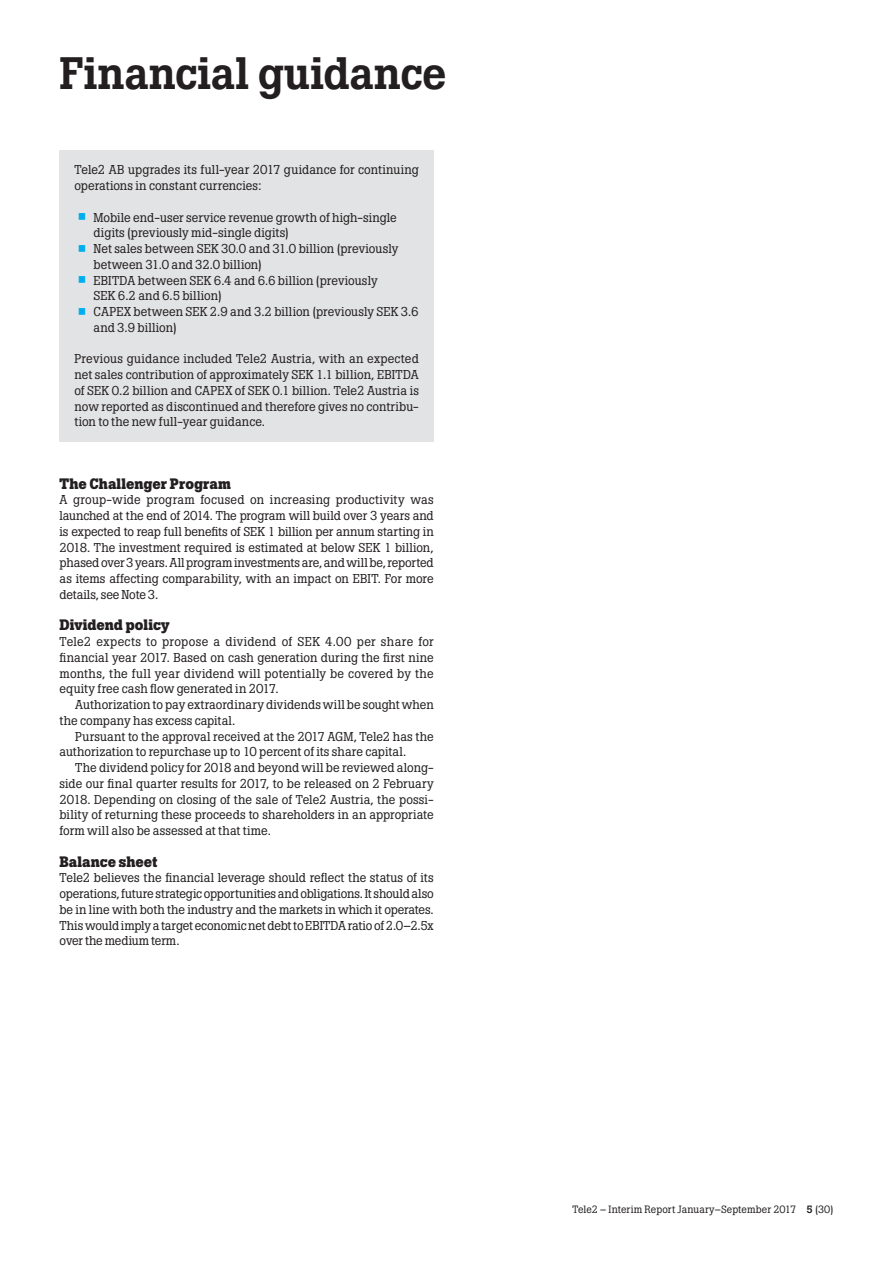
<style>
.page{position:relative;width:893px;height:1263px;background:#fff}
.page>*{position:absolute;margin:0;border:0;box-sizing:border-box;transform-origin:0 0}
.t1{font:500 45px "Boton Pro";letter-spacing:-.005em;color:#231f20}
.t2{font:700 15px "Boton Pro";color:#231f20}
.t3{font:12.75px/15.8px "Boton Pro";color:#231f20}
.t4{font:10.5px "Boton Pro";color:#231f20}
.s1{font-size:35.7px;color:#00aeef}
.s2{font-weight:500}
</style>
<div class="page">
<div style="left:60px;top:150px;width:374px;height:291px;background:#e2e3e4"></div>
<h1 class="t1" style="left:60px;top:44px;width:389px">Financial guidance</h1>
<p class="t3" style="left:74px;top:162px;width:346px">Tele2 AB upgrades its full-year 2017 guidance for continuing operations in constant currencies:</p>
<p class="t3" style="left:94px;top:209px;width:305px;text-indent:-19px"><span class="s1">•</span> Mobile end-user service revenue growth of high-single digits (previously mid-single digits)</p>
<p class="t3" style="left:94px;top:241px;width:306px;text-indent:-19px"><span class="s1">•</span> Net sales between SEK 30.0 and 31.0 billion (previously between 31.0 and 32.0 billion)</p>
<p class="t3" style="left:94px;top:272px;width:286px;text-indent:-19px"><span class="s1">•</span> EBITDA between SEK 6.4 and 6.6 billion (previously<br>SEK 6.2 and 6.5 billion)</p>
<p class="t3" style="left:94px;top:304px;width:327px;text-indent:-19px"><span class="s1">•</span> CAPEX between SEK 2.9 and 3.2 billion (previously SEK 3.6 and 3.9 billion)</p>
<p class="t3" style="left:74px;top:351px;width:346px;text-align:justify">Previous guidance included Tele2 Austria, with an expected net sales contribution of approximately SEK 1.1 billion, EBITDA of SEK 0.2 billion and CAPEX of SEK 0.1 billion. Tele2 Austria is now reported as discontinued and therefore gives no contribu&shy;tion to the new full-year guidance.</p>
<p class="t2" style="left:60px;top:473px;width:173px">The Challenger Program</p>
<p class="t3" style="left:60px;top:492px;width:376px;text-align:justify">A group-wide program focused on increasing productivity was launched at the end of 2014. The program will build over 3 years and is expected to reap full benefits of SEK 1 billion per annum starting in 2018. The investment required is estimated at below SEK 1 billion, phased over 3 years. All program investments are, and will be, reported as items affecting comparability, with an impact on EBIT. For more details, see Note 3.</p>
<p class="t2" style="left:60px;top:615px;width:111px">Dividend policy</p>
<p class="t3" style="left:60px;top:634px;width:376px;text-align:justify">Tele2 expects to propose a dividend of SEK 4.00 per share for financial year 2017. Based on cash generation during the first nine months, the full year dividend will potentially be covered by the equity free cash flow generated in 2017.</p>
<p class="t3" style="left:60px;top:697px;width:376px;text-indent:16px">Authorization to pay extraordinary dividends will be sought when the company has excess capital.</p>
<p class="t3" style="left:60px;top:728px;width:376px;text-indent:16px">Pursuant to the approval received at the 2017 AGM, Tele2 has the authorization to repurchase up to 10 percent of its share capital.</p>
<p class="t3" style="left:60px;top:760px;width:376px;text-align:justify;text-indent:16px">The dividend policy for 2018 and beyond will be reviewed along&shy;side our final quarter results for 2017, to be released on 2 February 2018. Depending on closing of the sale of Tele2 Austria, the possi&shy;bility of returning these proceeds to shareholders in an appropriate form will also be assessed at that time.</p>
<p class="t2" style="left:60px;top:851px;width:99px">Balance sheet</p>
<p class="t3" style="left:60px;top:870px;width:376px;text-align:justify">Tele2 believes the financial leverage should reflect the status of its operations, future strategic opportunities and obligations. It should also be in line with both the industry and the markets in which it operates.<br>This would imply a target economic net debt to EBITDA ratio of 2.0–2.5x over the medium term.</p>
<p class="t4" style="left:572px;top:1203px;width:263px">Tele2 – Interim Report January–September 2017 <span class="s2">5</span> (30)</p>
</div>
